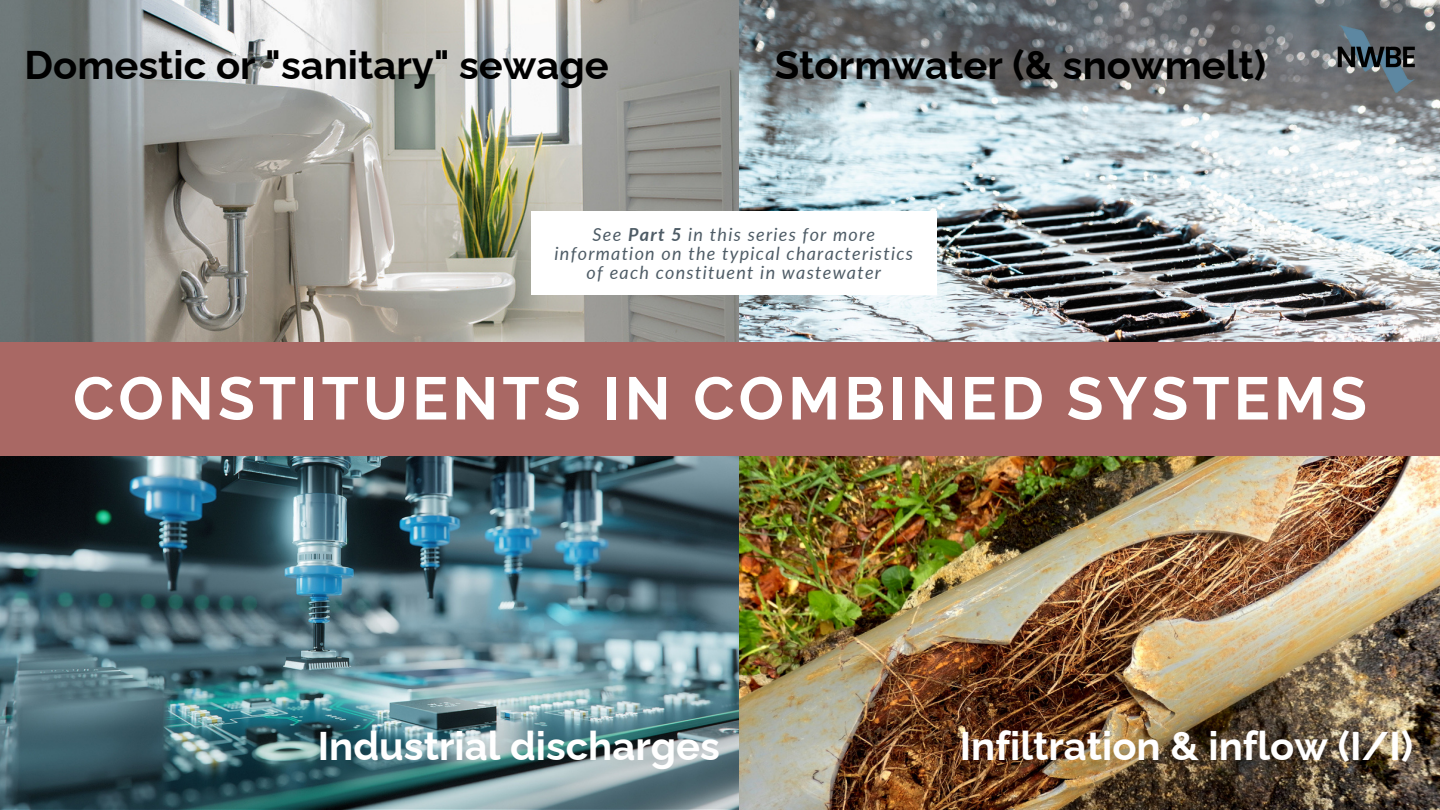
<style>
.page{position:relative;width:1440px;height:810px;background:#fff}
.page>*{position:absolute;margin:0;border:0;box-sizing:border-box;transform-origin:0 0}
.t1{font:700 60px "Raleway";letter-spacing:.07em;color:#fff}
.t2{font:700 40px "Raleway";color:#000}
.t3{font:700 40px "Raleway";color:#fff}
.t4{font:italic 18px/18.8px "Lato";letter-spacing:.07em;color:#4e5c66;text-align:center}
.s1{font-weight:700}
</style>
<div class="page">
<img style="left:0;top:0;width:739px;height:810px">
<img style="left:739px;top:455px;width:701px;height:355px">
<img style="left:739px;top:0;width:701px;height:342px">
<div style="left:0;top:342px;width:1440px;height:113px;background:#a96864"></div>
<div style="left:531px;top:212px;width:405px;height:83px;background:#fff"></div>
<img style="left:1328px;top:8px;width:94px;height:93px">
<p class="t2" style="left:24px;top:42px;width:586px">Domestic or "sanitary" sewage</p>
<p class="t2" style="left:775px;top:42px;width:493px">Stormwater (&amp; snowmelt)</p>
<p class="t4" style="left:555px;top:225px;width:360px">See <span class="s1">Part 5</span> in this series for more information on the typical characteristics of each constituent in wastewater</p>
<p class="t1" style="left:73px;top:363px;width:1295px">CONSTITUENTS IN COMBINED SYSTEMS</p>
<p class="t3" style="left:318px;top:722px;width:404px">Industrial discharges</p>
<p class="t3" style="left:960px;top:722px;width:455px">Infiltration &amp; inflow (I/I)</p>
</div>
